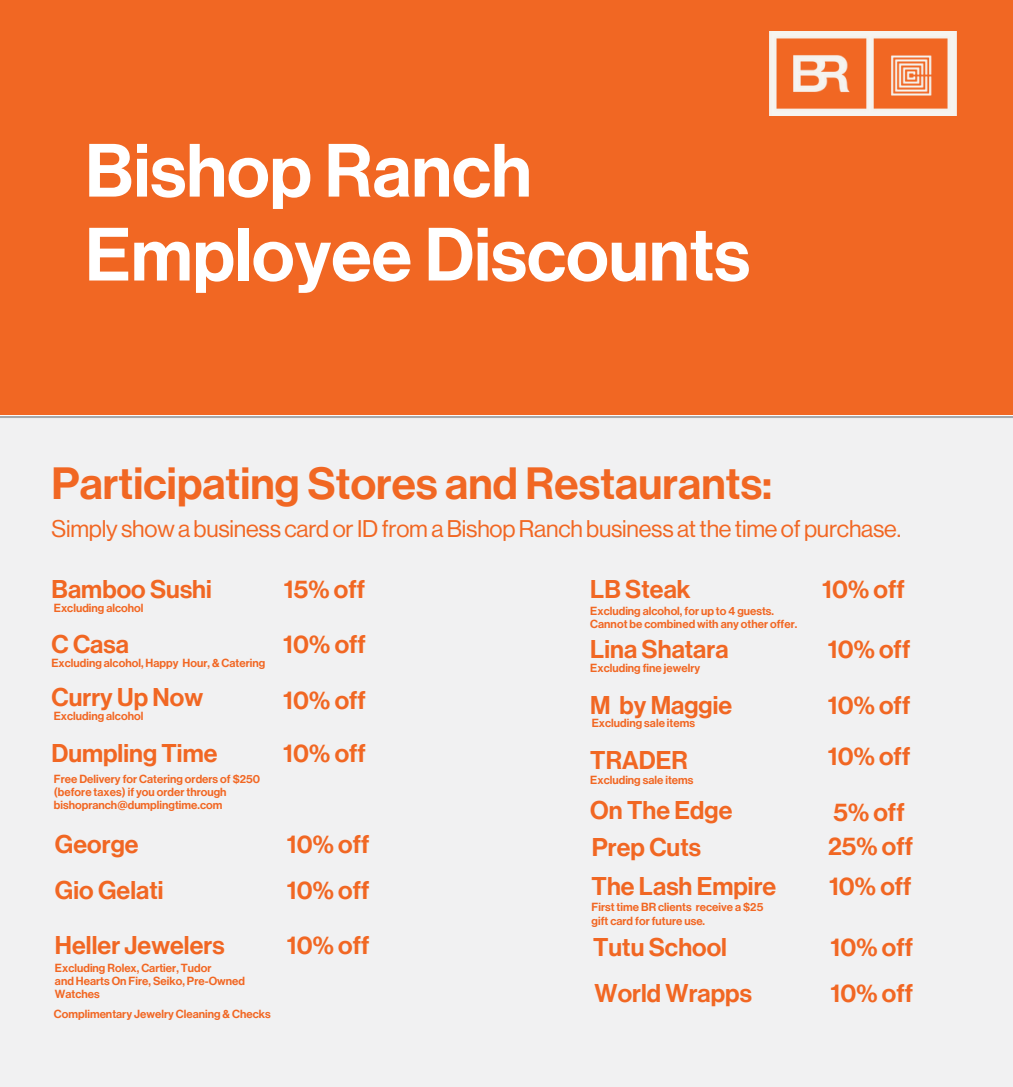
<style>
.page{position:relative;width:1013px;height:1087px;background:#fff}
.page>*{position:absolute;margin:0;border:0;box-sizing:border-box;transform-origin:0 0}
.t1{font:73.58px/83.9px "N Haas Grotesk DS Pro 65 Md";letter-spacing:.005em;color:#fff}
.t2{font:44.32px "N Haas Grotesk DS Pro 65 Md";letter-spacing:.005em;color:#f16723}
.t3{font:25.2px "N Haas Grotesk DS Pro 65 Md";letter-spacing:.005em;color:#f16723}
.t4{font:23.62px "N Haas Grotesk DS Pro 55 Rg";letter-spacing:-.01em;color:#f16723}
.t5{font:11.47px/13px "N Haas Grotesk DS Pro 65 Md";letter-spacing:.005em;color:#f16723}
</style>
<div class="page">
<div style="left:0;top:416px;width:1012px;height:671px;background:#f1f1f2"></div>
<div style="left:0;top:0;width:1012px;height:415px;background:#f16723"></div>
<img style="left:769px;top:31px;width:187px;height:84px">
<p class="t1" style="left:85px;top:130px;width:666px">Bishop Ranch<br>Employee Discounts</p>
<h1 class="t2" style="left:51px;top:458px;width:722px">Participating Stores and Restaurants:</h1>
<h2 class="t4" style="left:51px;top:515px;width:851px">Simply showa business card orIDfromaBishopRanch business atthe time of purchase.</h2>
<h4 class="t3" style="left:51px;top:574px;width:162px">Bamboo Sushi</h4>
<h4 class="t3" style="left:51px;top:630px;width:79px">C Casa</h4>
<p class="t3" style="left:51px;top:683px;width:153px">Curry Up Now</p>
<h4 class="t3" style="left:51px;top:738px;width:167px">Dumpling Time</h4>
<h4 class="t3" style="left:590px;top:574px;width:102px">LB Steak</h4>
<h4 class="t3" style="left:284px;top:574px;width:83px">15% off</h4>
<h4 class="t3" style="left:283px;top:630px;width:84px">10% off</h4>
<h4 class="t3" style="left:283px;top:685px;width:84px">10% off</h4>
<p class="t3" style="left:283px;top:738px;width:84px">10% off</p>
<h4 class="t3" style="left:822px;top:574px;width:84px">10% off</h4>
<h4 class="t5" style="left:54px;top:601px;width:91px">Excluding alcohol</h4>
<h4 class="t5" style="left:590px;top:605px;width:208px">Excluding alcohol, for up to 4 guests.<br>Cannot be combined with any other offer.</h4>
<p class="t3" style="left:590px;top:635px;width:140px">Lina Shatara</p>
<h4 class="t3" style="left:590px;top:690px;width:143px">M by Maggie</h4>
<p class="t3" style="left:827px;top:635px;width:84px">10% off</p>
<h4 class="t3" style="left:827px;top:690px;width:84px">10% off</h4>
<h4 class="t5" style="left:51px;top:657px;width:215px">Excluding alcohol, Happy Hour, &amp; Catering</h4>
<h4 class="t5" style="left:590px;top:662px;width:111px">Excluding fine jewelry</h4>
<p class="t5" style="left:54px;top:710px;width:91px">Excluding alcohol</p>
<h4 class="t5" style="left:592px;top:716px;width:105px">Excluding sale items</h4>
<h4 class="t3" style="left:827px;top:742px;width:84px">10% off</h4>
<h4 class="t3" style="left:590px;top:745px;width:99px">TRADER</h4>
<h4 class="t5" style="left:590px;top:774px;width:105px">Excluding sale items</h4>
<h4 class="t5" style="left:54px;top:772px;width:208px">Free Delivery for Catering orders of $250 (before taxes) if you order through bishopranch@dumplingtime.com</h4>
<h4 class="t3" style="left:590px;top:795px;width:144px">On The Edge</h4>
<p class="t3" style="left:592px;top:832px;width:111px">Prep Cuts</p>
<h4 class="t3" style="left:591px;top:872px;width:186px">The Lash Empire</h4>
<h4 class="t3" style="left:593px;top:933px;width:135px">Tutu School</h4>
<h4 class="t3" style="left:594px;top:978px;width:159px">World Wrapps</h4>
<p class="t3" style="left:833px;top:797px;width:73px">5% off</p>
<h4 class="t3" style="left:828px;top:832px;width:87px">25% off</h4>
<h4 class="t3" style="left:829px;top:871px;width:84px">10% off</h4>
<h4 class="t3" style="left:55px;top:829px;width:85px">George</h4>
<p class="t3" style="left:55px;top:875px;width:110px">Gio Gelati</p>
<h4 class="t3" style="left:55px;top:930px;width:171px">Heller Jewelers</h4>
<p class="t3" style="left:287px;top:829px;width:84px">10% off</p>
<p class="t3" style="left:287px;top:875px;width:84px">10% off</p>
<h4 class="t3" style="left:287px;top:930px;width:84px">10% off</h4>
<h4 class="t5" style="left:591px;top:901px;width:173px">First time BR clients receive a $25 gift card for future use.</h4>
<h4 class="t3" style="left:830px;top:932px;width:84px">10% off</h4>
<p class="t3" style="left:830px;top:978px;width:84px">10% off</p>
<h3 class="t5" style="left:55px;top:962px;width:158px">Excluding Rolex, Cartier, Tudor</h3>
<p class="t5" style="left:55px;top:975px;width:192px">and Hearts On Fire, Seiko, Pre-Owned<br>Watches</p>
<h4 class="t5" style="left:54px;top:1007px;width:218px">Complimentary Jewelry Cleaning &amp; Checks</h4>
</div>
